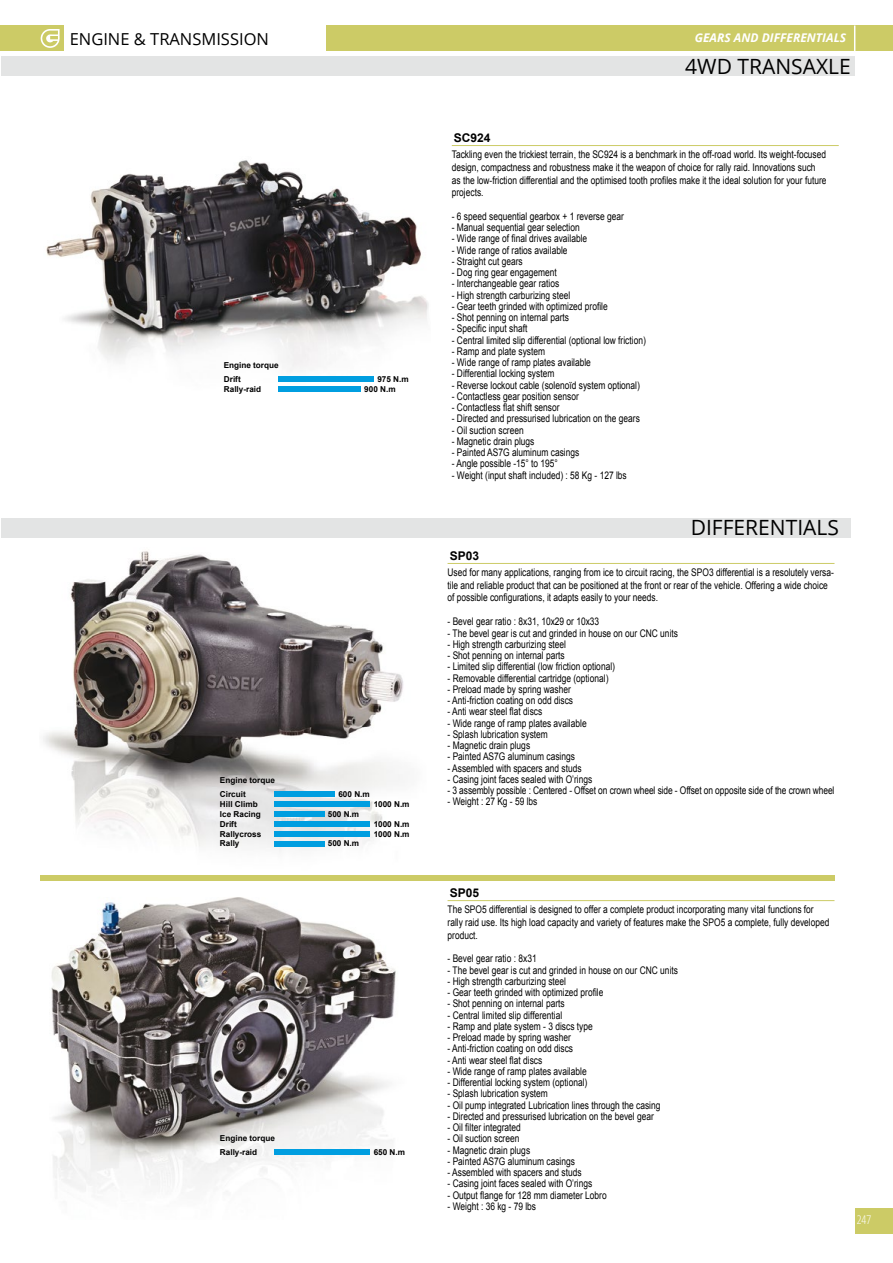
<style>
.page{position:relative;width:893px;height:1263px;background:#fff}
.page>*{position:absolute;margin:0;border:0;box-sizing:border-box;transform-origin:0 0}
.t1{font:21px "Open Sans";color:#000}
.t2{font:16.5px "Open Sans";color:#000}
.t3{font:italic 700 12px "Open Sans";color:#fff}
.t4{font:700 12px "Arial";color:#000}
.t5{font:300 condensed 12px "Open Sans";color:#fff}
.t6{font:10.5px/12.6px "Arial";color:#000;scale:.8 1}
.t7{font:700 8.25px/10.1px "Arial";color:#000}
</style>
<div class="page">
<div style="left:1px;top:56px;width:854px;height:20px;background:#e3e4e4"></div>
<div style="left:326px;top:26px;width:567px;height:25px;background:#cccb66"></div>
<div style="left:0;top:26px;width:64px;height:25px;background:#cccb66"></div>
<img style="left:41px;top:29px;width:19px;height:19px">
<svg style="left:854px;top:26px;width:1px;height:25px"></svg>
<div style="left:855px;top:1208px;width:38px;height:25px;background:#cccb66"></div>
<img style="left:46px;top:160px;width:383px;height:227px">
<hr style="left:452px;top:145px;width:387px;height:1px;background:#cccb66">
<div style="left:278px;top:376px;width:96px;height:6px;background:#009ee0"></div>
<div style="left:278px;top:387px;width:83px;height:5px;background:#009ee0"></div>
<div style="left:40px;top:874px;width:794px;height:6px;background:#cccb66"></div>
<img style="left:51px;top:897px;width:345px;height:295px">
<hr style="left:448px;top:900px;width:386px;height:1px;background:#cccb66">
<div style="left:275px;top:1149px;width:95px;height:6px;background:#009ee0"></div>
<img style="left:43px;top:551px;width:361px;height:300px">
<hr style="left:448px;top:563px;width:386px;height:1px;background:#cccb66">
<div style="left:275px;top:791px;width:60px;height:6px;background:#009ee0"></div>
<div style="left:275px;top:801px;width:95px;height:6px;background:#009ee0"></div>
<div style="left:275px;top:811px;width:50px;height:6px;background:#009ee0"></div>
<div style="left:275px;top:821px;width:95px;height:6px;background:#009ee0"></div>
<div style="left:275px;top:831px;width:95px;height:6px;background:#009ee0"></div>
<div style="left:275px;top:841px;width:50px;height:6px;background:#009ee0"></div>
<div style="left:1px;top:518px;width:849px;height:20px;background:#e3e4e4"></div>
<h2 class="t2" style="left:70px;top:28px;width:201px">ENGINE &amp; TRANSMISSION</h2>
<p class="t3" style="left:695px;top:29px;width:153px">GEARS AND DIFFERENTIALS</p>
<p class="t7" style="left:224px;top:360px;width:56px">Engine torque</p>
<p class="t7" style="left:224px;top:374px;width:39px">Drift<br>Rally-raid</p>
<p class="t7" style="left:364px;top:374px;width:46px;text-indent:13px">975 N.m<br>900 N.m</p>
<p class="t7" style="left:220px;top:775px;width:56px">Engine torque</p>
<p class="t7" style="left:220px;top:789px;width:42px">Circuit<br>Hill Climb<br>Ice Racing<br>Drift</p>
<p class="t7" style="left:338px;top:789px;width:33px">600 N.m</p>
<p class="t7" style="left:328px;top:809px;width:33px">500 N.m</p>
<p class="t7" style="left:374px;top:799px;width:37px">1000 N.m</p>
<p class="t7" style="left:374px;top:819px;width:37px">1000 N.m</p>
<p class="t7" style="left:220px;top:829px;width:43px">Rallycross<br>Rally</p>
<p class="t7" style="left:374px;top:829px;width:37px">1000 N.m</p>
<p class="t7" style="left:328px;top:839px;width:33px">500 N.m</p>
<p class="t7" style="left:220px;top:1133px;width:56px">Engine torque</p>
<p class="t7" style="left:220px;top:1147px;width:39px">Rally-raid</p>
<p class="t7" style="left:374px;top:1147px;width:33px">650 N.m</p>
<h1 class="t1" style="left:685px;top:52px;width:167px">4WD TRANSAXLE</h1>
<p class="t4" style="left:454px;top:130px;width:38px">SC924</p>
<p class="t6" style="left:452px;top:148px;width:470px">Tackling even the trickiest terrain, the SC924 is a benchmark in the off-road world. Its weight-focused design, compactness and robustness make it the weapon of choice for rally raid. Innovations such as the low-friction differential and the optimised tooth profiles make it the ideal solution for your future projects.</p>
<p class="t6" style="left:452px;top:210px;width:217px">- 6 speed sequential gearbox + 1 reverse gear</p>
<p class="t6" style="left:452px;top:221px;width:161px">- Manual sequential gear selection</p>
<p class="t6" style="left:452px;top:233px;width:171px">- Wide range of final drives available</p>
<p class="t6" style="left:452px;top:244px;width:146px">- Wide range of ratios available</p>
<p class="t6" style="left:452px;top:255px;width:90px">- Straight cut gears</p>
<p class="t6" style="left:452px;top:266px;width:133px">- Dog ring gear engagement</p>
<p class="t6" style="left:452px;top:278px;width:136px">- Interchangeable gear ratios</p>
<p class="t6" style="left:452px;top:289px;width:150px">- High strength carburizing steel</p>
<p class="t6" style="left:452px;top:300px;width:196px">- Gear teeth grinded with optimized profile</p>
<p class="t6" style="left:452px;top:311px;width:148px">- Shot penning on internal parts</p>
<p class="t6" style="left:452px;top:323px;width:96px">- Specific input shaft</p>
<p class="t6" style="left:452px;top:334px;width:244px">- Central limited slip differential (optional low friction)</p>
<p class="t6" style="left:452px;top:345px;width:118px">- Ramp and plate system</p>
<p class="t6" style="left:452px;top:356px;width:175px">- Wide range of ramp plates available</p>
<p class="t6" style="left:452px;top:368px;width:130px">- Differential locking system</p>
<p class="t6" style="left:452px;top:379px;width:237px">- Reverse lockout cable (solenoïd system optional)</p>
<p class="t6" style="left:452px;top:390px;width:160px">- Contactless gear position sensor</p>
<p class="t6" style="left:452px;top:401px;width:136px">- Contactless flat shift sensor</p>
<p class="t6" style="left:452px;top:413px;width:237px">- Directed and pressurised lubrication on the gears</p>
<p class="t6" style="left:452px;top:424px;width:91px">- Oil suction screen</p>
<p class="t6" style="left:452px;top:435px;width:105px">- Magnetic drain plugs</p>
<p class="t6" style="left:452px;top:446px;width:161px">- Painted AS7G aluminum casings</p>
<p class="t6" style="left:452px;top:457px;width:134px">- Angle possible -15° to 195°</p>
<p class="t6" style="left:452px;top:469px;width:220px">- Weight (input shaft included) : 58 Kg - 127 lbs</p>
<h1 class="t1" style="left:691px;top:513px;width:26px">DIFFE</h1>
<h1 class="t1" style="left:745px;top:513px;width:25px">RENTI</h1>
<h1 class="t1" style="left:803px;top:513px;width:24px">ALS</h1>
<p class="t4" style="left:450px;top:548px;width:31px">SP03</p>
<p class="t6" style="left:448px;top:566px;width:485px">Used for many applications, ranging from ice to circuit racing, the SPO3 differential is a resolutely versa&shy;tile and reliable product that can be positioned at the front or rear of the vehicle. Offering a wide choice of possible configurations, it adapts easily to your needs.</p>
<p class="t6" style="left:448px;top:615px;width:191px">- Bevel gear ratio : 8x31, 10x29 or 10x33</p>
<p class="t6" style="left:448px;top:627px;width:290px">- The bevel gear is cut and grinded in house on our CNC units</p>
<p class="t6" style="left:448px;top:638px;width:150px">- High strength carburizing steel</p>
<p class="t6" style="left:448px;top:649px;width:148px">- Shot penning on internal parts</p>
<p class="t6" style="left:448px;top:660px;width:211px">- Limited slip differential (low friction optional)</p>
<p class="t6" style="left:448px;top:672px;width:203px">- Removable differential cartridge (optional)</p>
<p class="t6" style="left:448px;top:683px;width:156px">- Preload made by spring washer</p>
<p class="t6" style="left:448px;top:694px;width:158px">- Anti-friction coating on odd discs</p>
<p class="t6" style="left:448px;top:705px;width:120px">- Anti wear steel flat discs</p>
<p class="t6" style="left:448px;top:717px;width:175px">- Wide range of ramp plates available</p>
<p class="t6" style="left:448px;top:728px;width:127px">- Splash lubrication system</p>
<p class="t6" style="left:448px;top:739px;width:105px">- Magnetic drain plugs</p>
<p class="t6" style="left:448px;top:750px;width:161px">- Painted AS7G aluminum casings</p>
<p class="t6" style="left:448px;top:762px;width:169px">- Assembled with spacers and studs</p>
<p class="t6" style="left:448px;top:773px;width:182px">- Casing joint faces sealed with O’rings</p>
<p class="t6" style="left:448px;top:784px;width:485px">- 3 assembly possible : Centered - Offset on crown wheel side - Offset on opposite side of the crown wheel</p>
<p class="t6" style="left:448px;top:795px;width:114px">- Weight : 27 Kg - 59 lbs</p>
<p class="t4" style="left:450px;top:885px;width:31px">SP05</p>
<p class="t6" style="left:448px;top:903px;width:479px">The SPO5 differential is designed to offer a complete product incorporating many vital functions for rally raid use. Its high load capacity and variety of features make the SPO5 a complete, fully developed product.</p>
<p class="t6" style="left:448px;top:952px;width:113px">- Bevel gear ratio : 8x31</p>
<p class="t6" style="left:448px;top:964px;width:290px">- The bevel gear is cut and grinded in house on our CNC units</p>
<p class="t6" style="left:448px;top:975px;width:150px">- High strength carburizing steel</p>
<p class="t6" style="left:448px;top:986px;width:196px">- Gear teeth grinded with optimized profile</p>
<p class="t6" style="left:448px;top:997px;width:148px">- Shot penning on internal parts</p>
<p class="t6" style="left:448px;top:1009px;width:145px">- Central limited slip differential</p>
<p class="t6" style="left:448px;top:1020px;width:183px">- Ramp and plate system - 3 discs type</p>
<p class="t6" style="left:448px;top:1031px;width:156px">- Preload made by spring washer</p>
<p class="t6" style="left:448px;top:1042px;width:158px">- Anti-friction coating on odd discs</p>
<p class="t6" style="left:448px;top:1054px;width:120px">- Anti wear steel flat discs</p>
<p class="t6" style="left:448px;top:1065px;width:175px">- Wide range of ramp plates available</p>
<p class="t6" style="left:448px;top:1076px;width:176px">- Differential locking system (optional)</p>
<p class="t6" style="left:448px;top:1087px;width:127px">- Splash lubrication system</p>
<p class="t6" style="left:448px;top:1099px;width:268px">- Oil pump integrated Lubrication lines through the casing</p>
<p class="t6" style="left:448px;top:1110px;width:259px">- Directed and pressurised lubrication on the bevel gear</p>
<p class="t6" style="left:448px;top:1121px;width:93px">- Oil filter integrated</p>
<p class="t6" style="left:448px;top:1132px;width:91px">- Oil suction screen</p>
<p class="t6" style="left:448px;top:1144px;width:105px">- Magnetic drain plugs</p>
<p class="t6" style="left:448px;top:1155px;width:161px">- Painted AS7G aluminum casings</p>
<p class="t6" style="left:448px;top:1166px;width:169px">- Assembled with spacers and studs</p>
<p class="t6" style="left:448px;top:1177px;width:182px">- Casing joint faces sealed with O’rings</p>
<p class="t6" style="left:448px;top:1189px;width:201px">- Output flange for 128 mm diameter Lobro</p>
<p class="t6" style="left:448px;top:1200px;width:112px">- Weight : 36 kg - 79 lbs</p>
<p class="t5" style="left:857px;top:1212px;width:16px">247</p>
</div>
